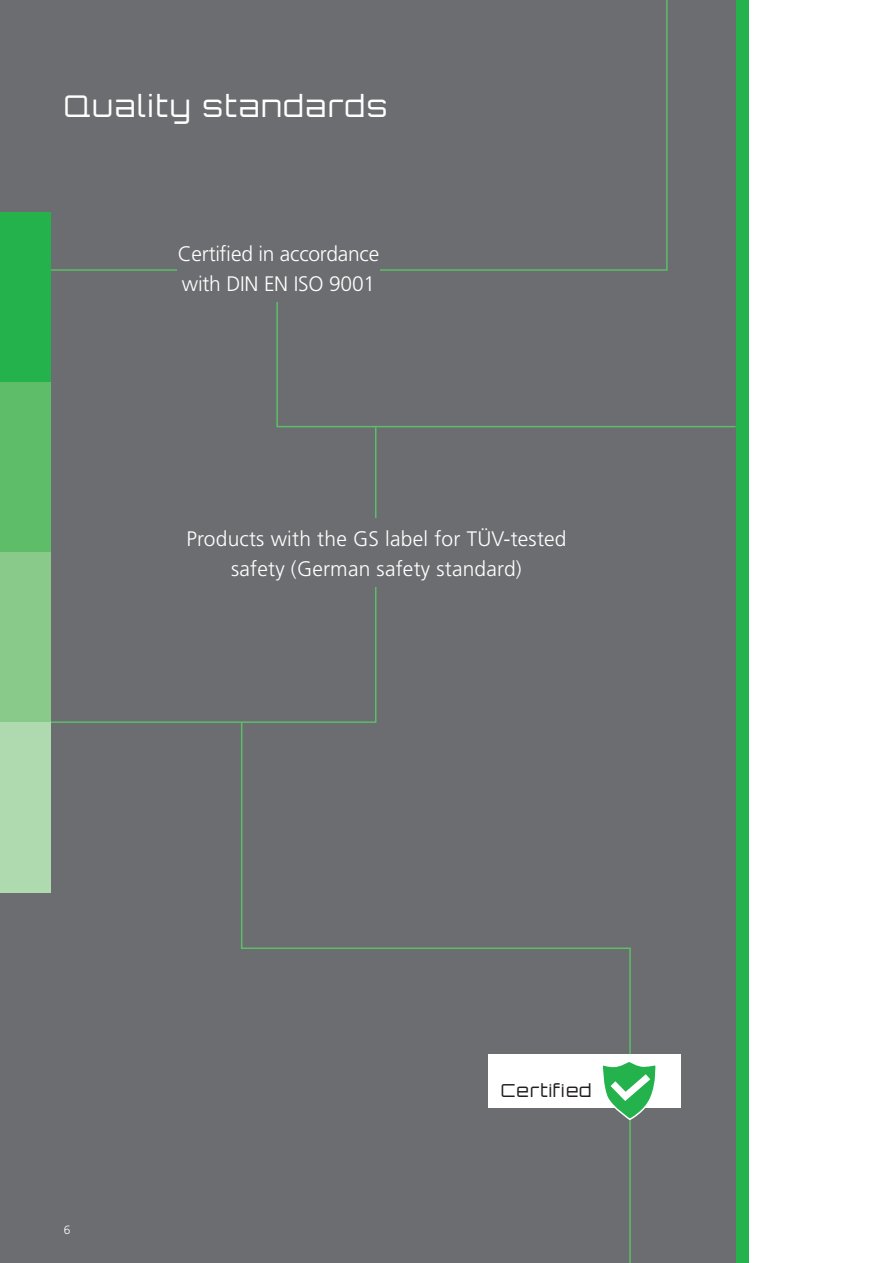
<style>
.page{position:relative;width:893px;height:1263px;background:#fff}
.page>*{position:absolute;margin:0;border:0;box-sizing:border-box;transform-origin:0 0}
._02_Head_1{font:300 30px "Orbitron";letter-spacing:.06em;color:#fff}
._01_Keywords{font:300 21px/30px "Frutiger LT Pro";letter-spacing:.01em;color:#fff;text-align:center}
._01_Keywords-2{font:300 21px/30px "Frutiger LT Pro";letter-spacing:-.01em;color:#fff}
.t1{font:300 18px "Orbitron CE";letter-spacing:.06em;color:#231f20}
.t2{font:300 12px "Frutiger LT Pro";color:#fff}
</style>
<div class="page">
<div style="left:0;top:0;width:736px;height:1263px;background:#6c6d70"></div>
<div style="left:736px;top:0;width:12px;height:1263px;background:#23b24b"></div>
<div style="left:0;top:213px;width:51px;height:170px;background:#23b24b"></div>
<div style="left:0;top:383px;width:51px;height:170px;background:#5ebd68"></div>
<div style="left:0;top:553px;width:51px;height:170px;background:#89ca8b"></div>
<div style="left:0;top:723px;width:51px;height:170px;background:#afd9ae"></div>
<svg style="left:50px;top:0;width:618px;height:271px"></svg>
<svg style="left:276px;top:302px;width:460px;height:126px"></svg>
<div style="left:177px;top:234px;width:203px;height:68px;background:#6c6d70"></div>
<svg style="left:50px;top:426px;width:327px;height:297px"></svg>
<svg style="left:240px;top:721px;width:391px;height:542px"></svg>
<div style="left:488px;top:1054px;width:192px;height:54px;background:#fff"></div>
<svg style="left:601px;top:1062px;width:55px;height:59px"></svg>
<div style="left:174px;top:519px;width:405px;height:68px;background:#6c6d70"></div>
<p class="_02_Head_1" style="left:64px;top:87px;width:325px">Quality standards</p>
<p class="_01_Keywords-2" style="left:178px;top:239px;width:203px">Certified in accordance with DIN EN ISO 9001</p>
<p class="_01_Keywords" style="left:186px;top:524px;width:382px">Products with the GS label for TÜV-tested safety (German safety standard)</p>
<p class="t2" style="left:64px;top:1222px;width:8px">6</p>
<p class="t1" style="left:501px;top:1080px;width:92px">Certified</p>
</div>
